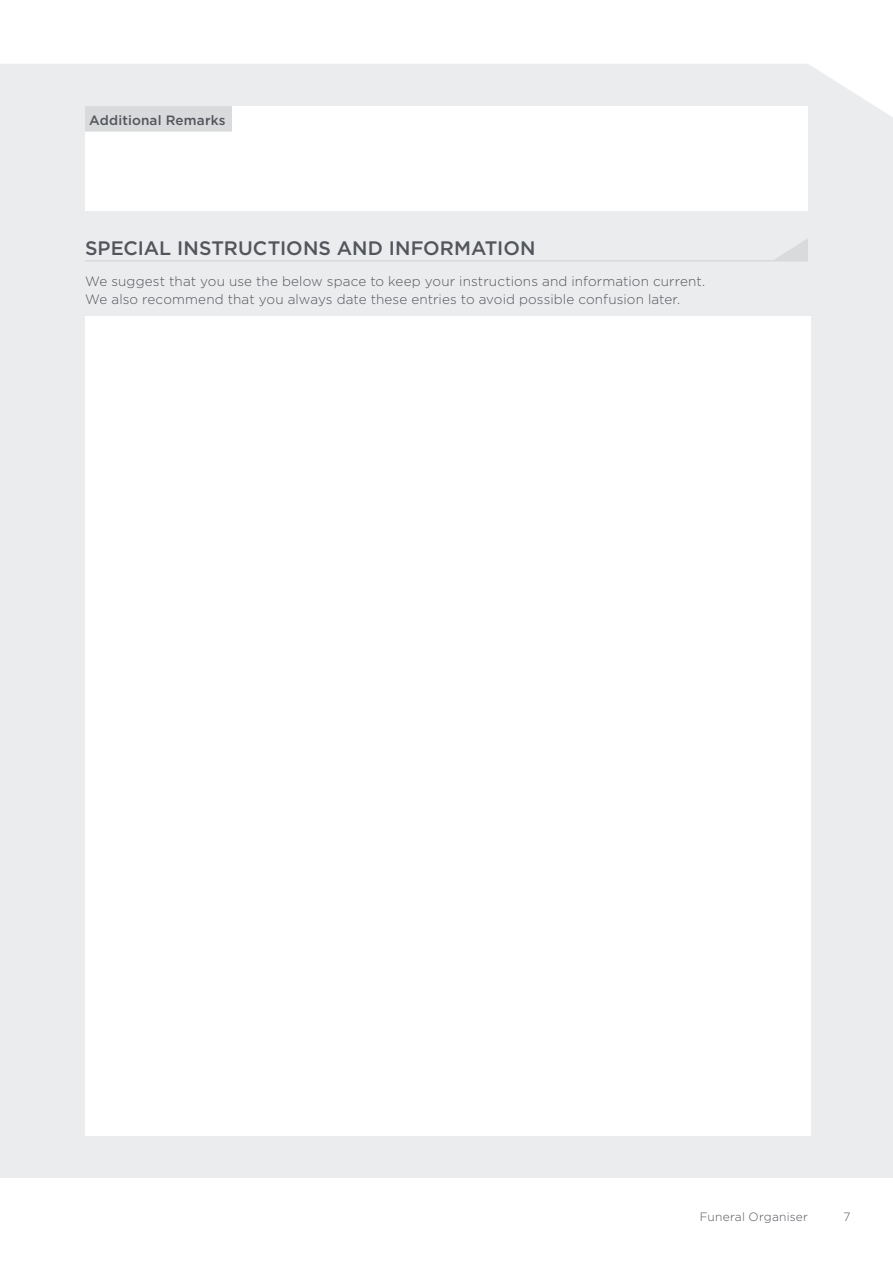
<style>
.page{position:relative;width:893px;height:1263px;background:#fff}
.page>*{position:absolute;margin:0;border:0;box-sizing:border-box;transform-origin:0 0}
.t1{font:500 19.5px "Gotham";color:#52555b}
.t2{font:300 13.5px/18px "Gotham";letter-spacing:.01em;color:#52555b}
.t3{font:500 13.5px "Gotham";letter-spacing:.015em;color:#52555b}
.t4{font:300 12px "Gotham";letter-spacing:.015em;color:#52555b}
</style>
<div class="page">
<div style="left:0;top:64px;width:893px;height:1114px;background:#ebeced"></div>
<hr style="left:85px;top:260px;width:723px;height:1px;background:#d8dadb">
<div style="left:85px;top:106px;width:723px;height:105px;background:#fff"></div>
<div style="left:85px;top:106px;width:147px;height:26px;background:#d8dadb"></div>
<svg style="left:773px;top:238px;width:35px;height:22px"></svg>
<div style="left:85px;top:316px;width:725px;height:819px;background:#fff"></div>
<p class="t3" style="left:89px;top:112px;width:138px">Additional Remarks</p>
<h1 class="t1" style="left:85px;top:235px;width:452px">SPECIAL INSTRUCTIONS AND INFORMATION</h1>
<p class="t2" style="left:85px;top:271px;width:622px">We suggest that you use the below space to keep your instructions and information current.<br>We also recommend that you always date these entries to avoid possible confusion later.</p>
<p class="t4" style="left:700px;top:1209px;width:110px">Funeral Organiser</p>
<p class="t4" style="left:843px;top:1209px;width:9px">7</p>
</div>
